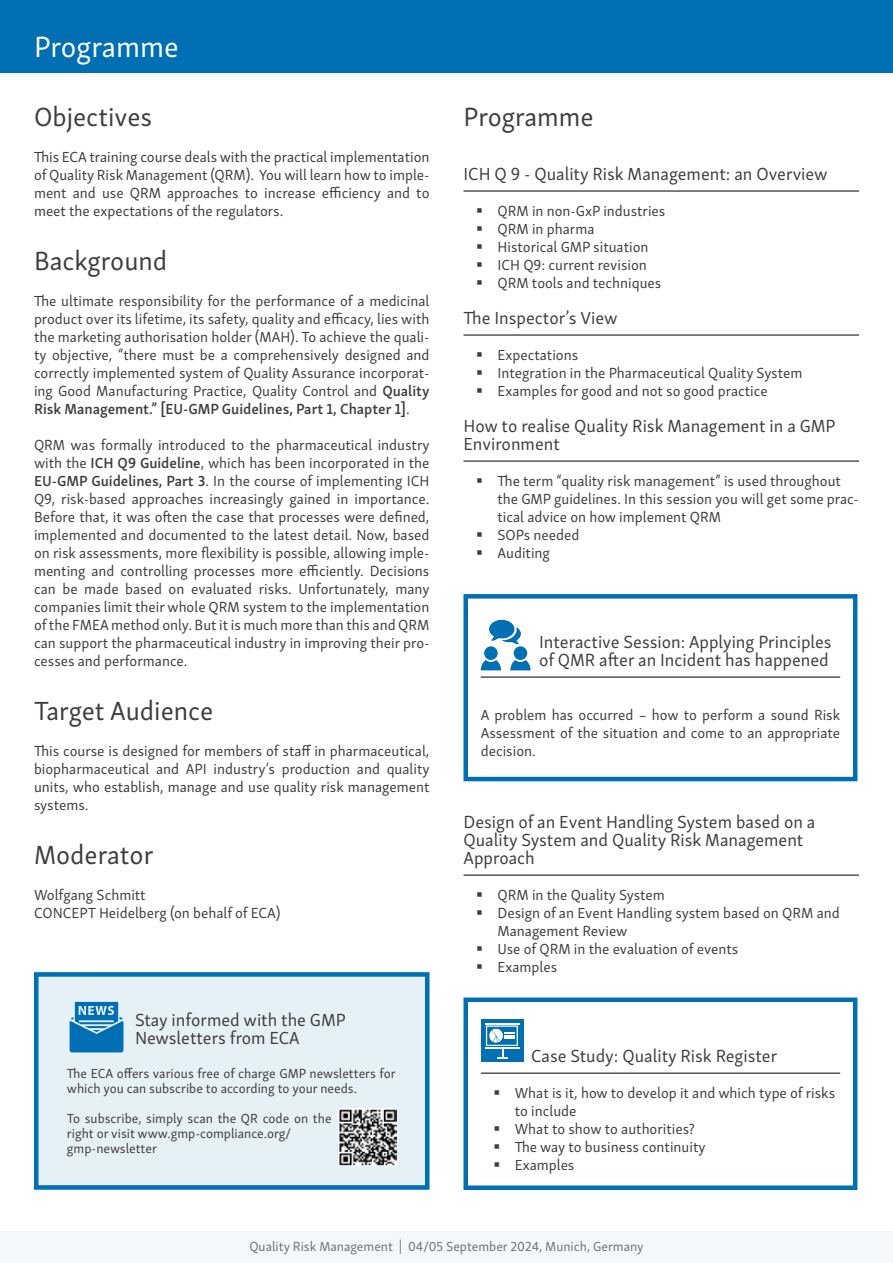
<style>
.page{position:relative;width:893px;height:1263px;background:#fff}
.page>*{position:absolute;margin:0;border:0;box-sizing:border-box;transform-origin:0 0}
.t1{font:30px "Skolar Sans Latn";color:#fff}
.t2{font:27px "Skolar Sans Latn";color:#3e3d40}
.t3{font:18px/18px "Skolar Sans Latn";color:#3e3d40}
.t4{font:15px/18px "Skolar Sans Latn";color:#3e3d40}
.t5{font:13.5px/15px "Skolar Sans Latn";color:#3e3d40}
.t6{font:13.5px "Skolar Sans Latn";color:#707172}
.s1{font-weight:600}
</style>
<div class="page">
<div style="left:0;top:0;width:893px;height:72px;background:#006fb4"></div>
<div style="left:34px;top:972px;width:395px;height:218px;background:#e6f1f7"></div>
<div style="left:34px;top:972px;width:395px;height:218px;border:4px solid #006fb4"></div>
<svg style="left:70px;top:1002px;width:53px;height:50px;background:#318ac2"></svg>
<img style="left:338px;top:1108px;width:58px;height:58px">
<hr style="left:463px;top:191px;width:396px;height:1px;background:#000">
<hr style="left:463px;top:335px;width:396px;height:1px;background:#000">
<hr style="left:463px;top:461px;width:396px;height:1px;background:#000">
<hr style="left:463px;top:875px;width:396px;height:1px;background:#000">
<hr style="left:481px;top:677px;width:359px;height:1px;background:#000">
<svg style="left:489px;top:620px;width:32px;height:24px"></svg>
<div style="left:484px;top:646px;width:14px;height:14px;background:#006fb4;border-radius:50%"></div>
<svg style="left:481px;top:660px;width:20px;height:10px"></svg>
<div style="left:514px;top:646px;width:13px;height:14px;background:#006fb4;border-radius:50%"></div>
<svg style="left:510px;top:660px;width:21px;height:10px"></svg>
<div style="left:463px;top:594px;width:394px;height:187px;border:4px solid #006fb4"></div>
<hr style="left:481px;top:1073px;width:359px;height:1px;background:#000">
<div style="left:481px;top:1019px;width:42px;height:43px;background:#006fb4"></div>
<hr style="left:485px;top:1023px;width:34px;height:1px;background:#fff">
<hr style="left:485px;top:1047px;width:34px;height:1px;background:#fff">
<svg style="left:486px;top:1025px;width:32px;height:33px"></svg>
<div style="left:463px;top:997px;width:394px;height:193px;border:4px solid #006fb4"></div>
<div style="left:0;top:1231px;width:893px;height:32px;background:#f2f8fb"></div>
<h1 class="t1" style="left:34px;top:24px;width:146px">Programme</h1>
<h2 class="t2" style="left:34px;top:96px;width:120px">Objectives</h2>
<p class="t4" style="left:34px;top:147px;width:397px;text-align:justify">This ECA training course deals with the practical implementation of Quality Risk Management (QRM). You will learn how to imple&shy;ment and use QRM approaches to increase efficiency and to meet the expectations of the regulators.</p>
<h2 class="t2" style="left:34px;top:240px;width:135px">Background</h2>
<p class="t4" style="left:34px;top:291px;width:397px;text-align:justify">The ultimate responsibility for the performance of a medicinal product over its lifetime, its safety, quality and efficacy, lies with the marketing authorisation holder (MAH). To achieve the quali&shy;ty objective, “there must be a comprehensively designed and correctly implemented system of Quality Assurance incorporat&shy;ing Good Manufacturing Practice, Quality Control and <span class="s1">Quality Risk Management.” [EU-GMP Guidelines, Part 1, Chapter 1]</span>.</p>
<p class="t4" style="left:34px;top:435px;width:397px;text-align:justify">QRM was formally introduced to the pharmaceutical industry with the <span class="s1">ICH Q9 Guideline</span>, which has been incorporated in the <span class="s1">EU-GMP Guidelines, Part 3</span>. In the course of implementing ICH Q9, risk-based approaches increasingly gained in importance.<br>Before that, it was often the case that processes were defined, implemented and documented to the latest detail. Now, based on risk assessments, more flexibility is possible, allowing imple&shy;menting and controlling processes more efficiently. Decisions can be made based on evaluated risks. Unfortunately, many companies limit their whole QRM system to the implementation of the FMEA method only. But it is much more than this and QRM can support the pharmaceutical industry in improving their pro&shy;cesses and performance.</p>
<h2 class="t2" style="left:34px;top:690px;width:181px">Target Audience</h2>
<p class="t4" style="left:34px;top:741px;width:397px;text-align:justify">This course is designed for members of staff in pharmaceutical, biopharmaceutical and API industry’s production and quality units, who establish, manage and use quality risk management systems.</p>
<h2 class="t2" style="left:34px;top:834px;width:121px">Moderator</h2>
<p class="t4" style="left:34px;top:885px;width:248px">Wolfgang Schmitt<br>CONCEPT Heidelberg (on behalf of ECA)</p>
<p class="t3" style="left:135px;top:1009px;width:212px">Stay informed with the GMP<br>Newsletters from ECA</p>
<p class="t5" style="left:67px;top:1065px;width:330px">The ECA offers various free of charge GMP newsletters for which you can subscribe to according to your needs.</p>
<p class="t5" style="left:67px;top:1110px;width:266px">To subscribe, simply scan the QR code on the right or visit www.gmp-compliance.org/ gmp-newsletter</p>
<h2 class="t2" style="left:463px;top:96px;width:132px">Programme</h2>
<p class="t3" style="left:463px;top:163px;width:366px">ICH Q 9 - Quality Risk Management: an Overview</p>
<p class="t4" style="left:497px;top:201px;width:169px">QRM in non-GxP industries<br>QRM in pharma<br>Historical GMP situation<br>ICH Q9: current revision<br>QRM tools and techniques</p>
<p class="t3" style="left:463px;top:307px;width:155px">The Inspector’s View</p>
<p class="t4" style="left:497px;top:345px;width:306px">Expectations<br>Integration in the Pharmaceutical Quality System<br>Examples for good and not so good practice</p>
<p class="t3" style="left:463px;top:415px;width:374px">How to realise Quality Risk Management in a GMP<br>Environment</p>
<p class="t4" style="left:497px;top:471px;width:363px">The term “quality risk management” is used throughout the GMP guidelines. In this session you will get some prac&shy;tical advice on how implement QRM<br>SOPs needed<br>Auditing</p>
<p class="t3" style="left:539px;top:631px;width:294px">Interactive Session: Applying Principles of QMR after an Incident has happened</p>
<p class="t4" style="left:481px;top:705px;width:361px;text-align:justify">A problem has occurred – how to perform a sound Risk Assessment of the situation and come to an appropriate decision.</p>
<p class="t3" style="left:463px;top:811px;width:353px">Design of an Event Handling System based on a<br>Quality System and Quality Risk Management<br>Approach</p>
<p class="t4" style="left:497px;top:885px;width:344px">QRM in the Quality System<br>Design of an Event Handling system based on QRM and<br>Management Review<br>Use of QRM in the evaluation of events<br>Examples</p>
<p class="t3" style="left:531px;top:1045px;width:248px">Case Study: Quality Risk Register</p>
<p class="t4" style="left:515px;top:1083px;width:322px">What is it, how to develop it and which type of risks to include<br>What to show to authorities?<br>The way to business continuity<br>Examples</p>
<p class="t6" style="left:249px;top:1236px;width:396px">Quality Risk Management | 04/05 September 2024, Munich, Germany</p>
</div>
